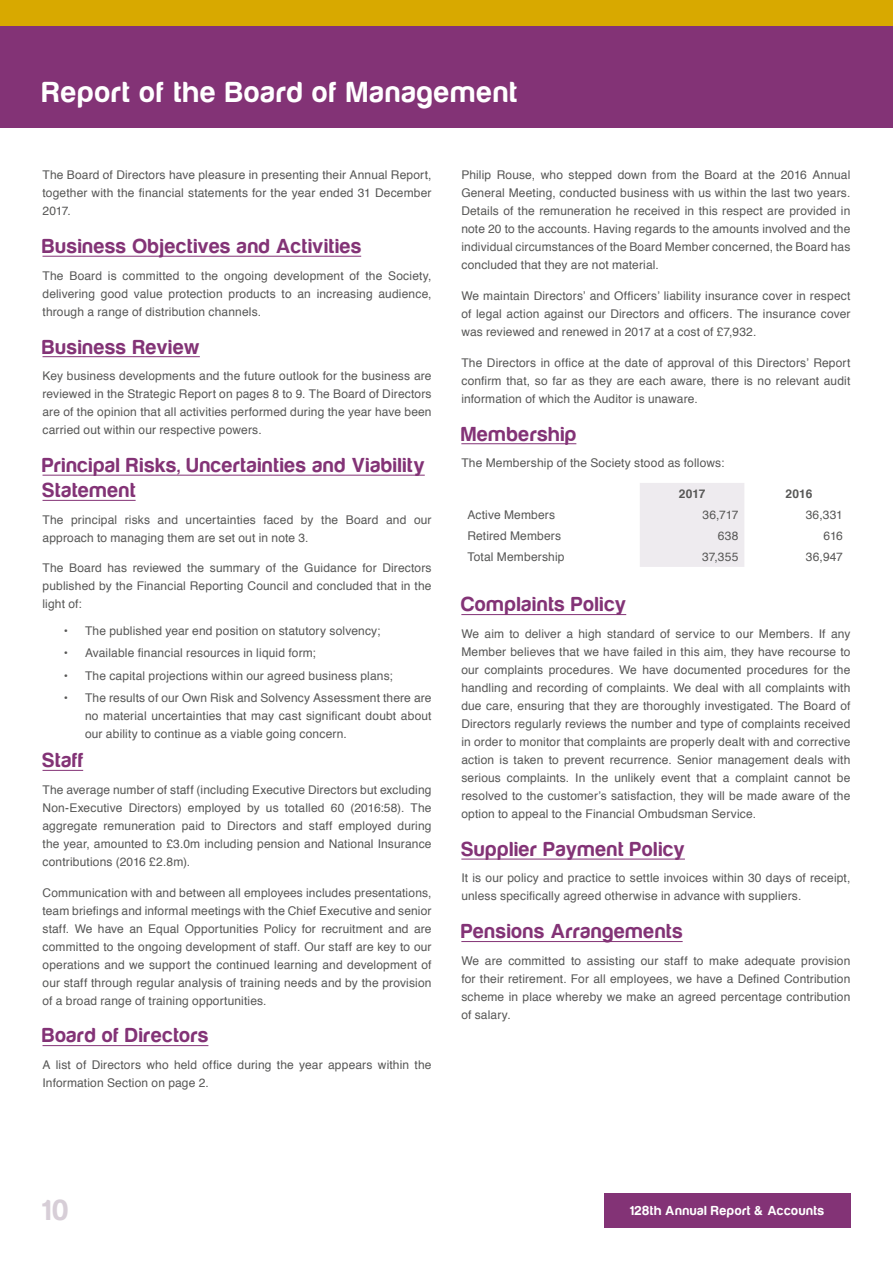
<style>
.page{position:relative;width:893px;height:1263px;background:#fff}
.page>*{position:absolute;margin:0;border:0;box-sizing:border-box;transform-origin:0 0}
.t1{font:30px "Harabara";letter-spacing:.065em;color:#fff}
.t2{font:30px "Harabara";color:#d7ced7}
.t3{font:21px/25.2px "Harabara";letter-spacing:.055em;color:#833376}
.t4{font:13.5px "Harabara";letter-spacing:.065em;color:#fff}
.t5{font:12px/18px "Helvetica";letter-spacing:.015em;color:#575756;text-align:justify}
.t6{font:700 12px "Helvetica";letter-spacing:.005em;color:#575756}
</style>
<div class="page">
<div style="left:0;top:26px;width:893px;height:102px;background:#833376"></div>
<div style="left:604px;top:1193px;width:246px;height:34px;background:#833376"></div>
<div style="left:0;top:0;width:893px;height:26px;background:#d8a900"></div>
<hr style="left:43px;top:256px;width:318px;height:1px;background:#833376">
<hr style="left:43px;top:356px;width:157px;height:1px;background:#833376">
<hr style="left:43px;top:475px;width:382px;height:1px;background:#833376">
<hr style="left:43px;top:500px;width:93px;height:1px;background:#833376">
<hr style="left:43px;top:770px;width:40px;height:1px;background:#833376">
<hr style="left:43px;top:1045px;width:165px;height:1px;background:#833376">
<hr style="left:461px;top:443px;width:115px;height:1px;background:#833376">
<hr style="left:461px;top:614px;width:165px;height:1px;background:#833376">
<hr style="left:461px;top:859px;width:224px;height:1px;background:#833376">
<hr style="left:461px;top:941px;width:222px;height:1px;background:#833376">
<div style="left:640px;top:483px;width:104px;height:84px;background:#eeebef"></div>
<h1 class="t1" style="left:43px;top:76px;width:476px">Report of the Board of Management</h1>
<p class="t5" style="left:43px;top:166px;width:391px">The Board of Directors have pleasure in presenting their Annual Report, together with the financial statements for the year ended 31 December 2017.</p>
<h2 class="t3" style="left:43px;top:234px;width:320px">Business Objectives and Activities</h2>
<p class="t5" style="left:43px;top:267px;width:391px">The Board is committed to the ongoing development of the Society, delivering good value protection products to an increasing audience, through a range of distribution channels.</p>
<h2 class="t3" style="left:43px;top:334px;width:159px">Business Review</h2>
<p class="t5" style="left:43px;top:367px;width:391px">Key business developments and the future outlook for the business are reviewed in the Strategic Report on pages 8 to 9. The Board of Directors are of the opinion that all activities performed during the year have been carried out within our respective powers.</p>
<h2 class="t3" style="left:43px;top:453px;width:384px">Principal Risks, Uncertainties and Viability<br>Statement</h2>
<p class="t5" style="left:43px;top:511px;width:391px">The principal risks and uncertainties faced by the Board and our approach to managing them are set out in note 3.</p>
<p class="t5" style="left:43px;top:560px;width:391px">The Board has reviewed the summary of the Guidance for Directors published by the Financial Reporting Council and concluded that in the light of:</p>
<p class="t5" style="left:64px;top:622px;width:318px">• The published year end position on statutory solvency;</p>
<p class="t5" style="left:64px;top:644px;width:254px">• Available financial resources in liquid form;</p>
<p class="t5" style="left:64px;top:667px;width:331px">• The capital projections within our agreed business plans;</p>
<p class="t5" style="left:85px;top:689px;width:348px;text-indent:-21px">• The results of our Own Risk and Solvency Assessment there are no material uncertainties that may cast significant doubt about our ability to continue as a viable going concern.</p>
<h2 class="t3" style="left:43px;top:748px;width:42px">Staff</h2>
<p class="t5" style="left:43px;top:781px;width:391px">The average number of staff (including Executive Directors but excluding Non-Executive Directors) employed by us totalled 60 (2016:58). The aggregate remuneration paid to Directors and staff employed during the year, amounted to £3.0m including pension and National Insurance contributions (2016 £2.8m).</p>
<p class="t5" style="left:43px;top:884px;width:391px">Communication with and between all employees includes presentations, team briefings and informal meetings with the Chief Executive and senior staff. We have an Equal Opportunities Policy for recruitment and are committed to the ongoing development of staff. Our staff are key to our operations and we support the continued learning and development of our staff through regular analysis of training needs and by the provision of a broad range of training opportunities.</p>
<h2 class="t3" style="left:43px;top:1023px;width:167px">Board of Directors</h2>
<p class="t5" style="left:43px;top:1056px;width:391px">A list of Directors who held office during the year appears within the<br>Information Section on page 2.</p>
<p class="t5" style="left:461px;top:166px;width:391px">Philip Rouse, who stepped down from the Board at the 2016 Annual General Meeting, conducted business with us within the last two years.<br>Details of the remuneration he received in this respect are provided in note 20 to the accounts. Having regards to the amounts involved and the individual circumstances of the Board Member concerned, the Board has concluded that they are not material.</p>
<p class="t5" style="left:461px;top:287px;width:391px">We maintain Directors’ and Officers’ liability insurance cover in respect of legal action against our Directors and officers. The insurance cover was reviewed and renewed in 2017 at a cost of £7,932.</p>
<p class="t5" style="left:461px;top:354px;width:391px">The Directors in office at the date of approval of this Directors’ Report confirm that, so far as they are each aware, there is no relevant audit information of which the Auditor is unaware.</p>
<h2 class="t3" style="left:461px;top:421px;width:116px">Membership</h2>
<p class="t5" style="left:461px;top:454px;width:264px">The Membership of the Society stood as follows:</p>
<p class="t6" style="left:679px;top:484px;width:28px">2017</p>
<p class="t6" style="left:785px;top:484px;width:28px">2016</p>
<p class="t5" style="left:467px;top:506px;width:89px">Active Members</p>
<p class="t5" style="left:703px;top:506px;width:37px">36,717</p>
<p class="t5" style="left:806px;top:506px;width:39px">36,331</p>
<p class="t5" style="left:467px;top:527px;width:95px">Retired Members</p>
<p class="t5" style="left:718px;top:527px;width:22px">638</p>
<p class="t5" style="left:823px;top:527px;width:21px">616</p>
<p class="t5" style="left:467px;top:548px;width:99px">Total Membership</p>
<p class="t5" style="left:702px;top:548px;width:38px">37,355</p>
<p class="t5" style="left:806px;top:548px;width:39px">36,947</p>
<h2 class="t3" style="left:461px;top:592px;width:166px">Complaints Policy</h2>
<p class="t5" style="left:461px;top:625px;width:391px">We aim to deliver a high standard of service to our Members. If any Member believes that we have failed in this aim, they have recourse to our complaints procedures. We have documented procedures for the handling and recording of complaints. We deal with all complaints with due care, ensuring that they are thoroughly investigated. The Board of Directors regularly reviews the number and type of complaints received in order to monitor that complaints are properly dealt with and corrective action is taken to prevent recurrence. Senior management deals with serious complaints. In the unlikely event that a complaint cannot be resolved to the customer’s satisfaction, they will be made aware of the option to appeal to the Financial Ombudsman Service.</p>
<h2 class="t3" style="left:461px;top:837px;width:225px">Supplier Payment Policy</h2>
<p class="t5" style="left:461px;top:869px;width:391px">It is our policy and practice to settle invoices within 30 days of receipt, unless specifically agreed otherwise in advance with suppliers.</p>
<h2 class="t3" style="left:461px;top:919px;width:223px">Pensions Arrangements</h2>
<p class="t5" style="left:461px;top:952px;width:391px">We are committed to assisting our staff to make adequate provision for their retirement. For all employees, we have a Defined Contribution scheme in place whereby we make an agreed percentage contribution of salary.</p>
<h1 class="t2" style="left:43px;top:1195px;width:27px">10</h1>
<p class="t4" style="left:630px;top:1203px;width:196px">128th Annual Report &amp; Accounts</p>
</div>
